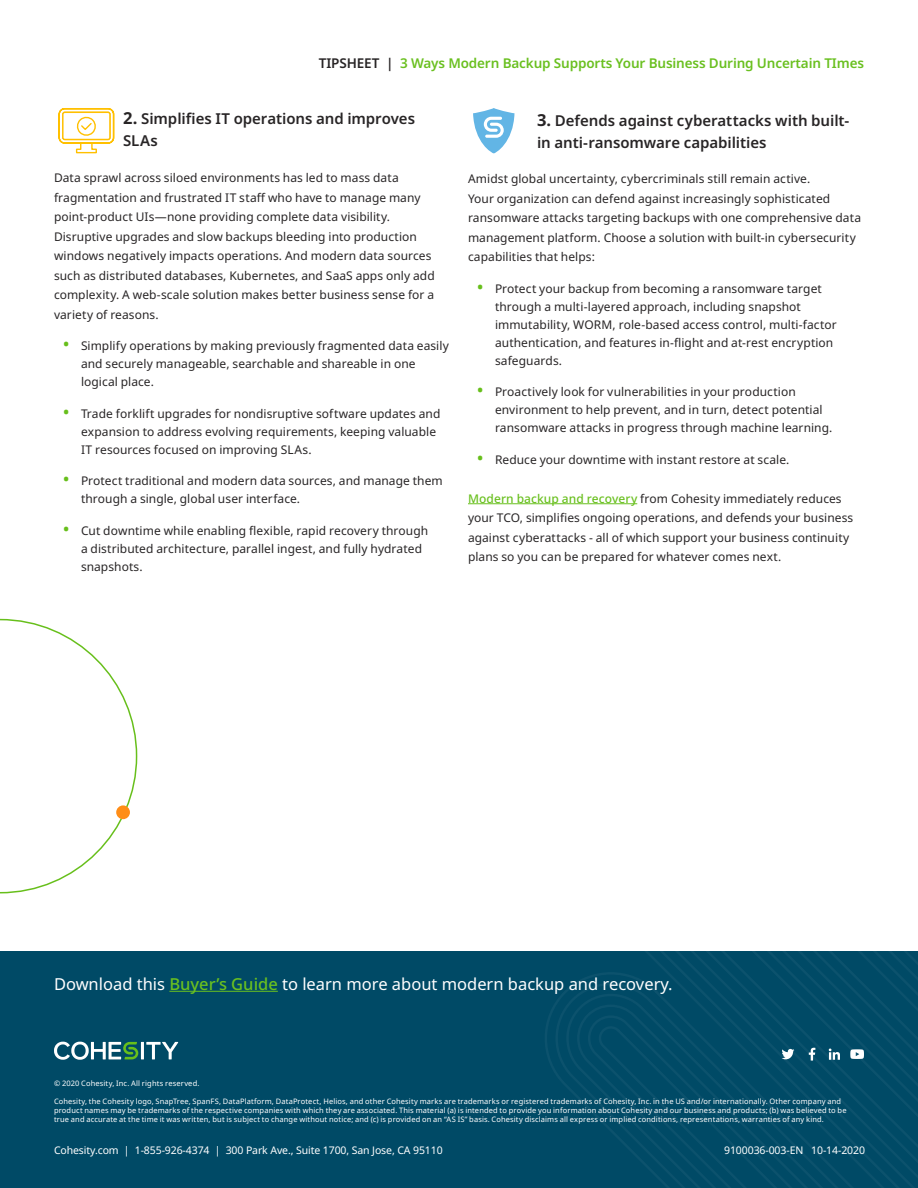
<style>
.page{position:relative;width:918px;height:1188px;background:#fff}
.page>*{position:absolute;margin:0;border:0;box-sizing:border-box;transform-origin:0 0}
.t1{font:16.5px "Noto Sans";color:#fff}
.Subtitle_3_TS{font:600 15px/22.5px "Noto Sans";letter-spacing:-.005em;color:#282526}
.t2{font:600 13.5px "Noto Sans";letter-spacing:-.01em;color:#6ac020}
.Body{font:12px/19.5px "Noto Sans";letter-spacing:.005em;color:#282526}
.t3{font:10.5px "Noto Sans";letter-spacing:-.01em;color:#fff}
.t4{font:7.5px/9px "Noto Sans";letter-spacing:.015em;color:#fff}
.s1{color:#282526}
.s2{font-weight:700;font-size:16.5px}
.s3{font-weight:600;font-size:16.5px;color:#67bf1b}
.s4{font-weight:500;color:#6ac020}
</style>
<div class="page">
<div style="left:0;top:952px;width:918px;height:236px;background:#004a66"></div>
<svg style="left:545px;top:973px;width:78px;height:170px"></svg>
<svg style="left:623px;top:951px;width:295px;height:237px"></svg>
<hr style="left:141px;top:1042px;width:3px;height:17px;background:#fff">
<svg style="left:146px;top:1042px;width:32px;height:17px"></svg>
<svg style="left:54px;top:1042px;width:84px;height:18px"></svg>
<hr style="left:468px;top:503px;width:169px;height:1px;background:#6ac020">
<svg style="left:58px;top:108px;width:57px;height:46px"></svg>
<svg style="left:473px;top:108px;width:42px;height:45px"></svg>
<svg style="left:751px;top:951px;width:167px;height:219px"></svg>
<svg style="left:0;top:619px;width:137px;height:274px"></svg>
<div style="left:116px;top:805px;width:14px;height:14px;background:#ff8d17;border-radius:50%"></div>
<hr style="left:169px;top:991px;width:109px;height:1px;background:#6ac020">
<p class="t2" style="left:319px;top:54px;width:547px"><span class="s1">TIPSHEET |</span> 3 Ways Modern Backup Supports Your Business During Uncertain TImes</p>
<p class="Subtitle_3_TS" style="left:123px;top:108px;width:294px"><span class="s2">2.</span> Simplifies IT operations and improves<br>SLAs</p>
<p class="Body" style="left:54px;top:168px;width:382px">Data sprawl across siloed environments has led to mass data fragmentation and frustrated IT staff who have to manage many point-product UIs—none providing complete data visibility.<br>Disruptive upgrades and slow backups bleeding into production windows negatively impacts operations. And modern data sources such as distributed databases, Kubernetes, and SaaS apps only add complexity. A web-scale solution makes better business sense for a variety of reasons.</p>
<p class="Body" style="left:81px;top:337px;width:369px;line-height:18px;text-indent:-18px"><span class="s3">•</span> Simplify operations by making previously fragmented data easily and securely manageable, searchable and shareable in one logical place.</p>
<p class="Body" style="left:81px;top:404px;width:361px;line-height:18px;text-indent:-18px"><span class="s3">•</span> Trade forklift upgrades for nondisruptive software updates and expansion to address evolving requirements, keeping valuable<br>IT resources focused on improving SLAs.</p>
<p class="Body" style="left:81px;top:472px;width:363px;line-height:18px;text-indent:-18px"><span class="s3">•</span> Protect traditional and modern data sources, and manage them through a single, global user interface.</p>
<p class="Body" style="left:81px;top:521px;width:349px;line-height:18px;text-indent:-18px"><span class="s3">•</span> Cut downtime while enabling flexible, rapid recovery through a distributed architecture, parallel ingest, and fully hydrated snapshots.</p>
<p class="Subtitle_3_TS" style="left:537px;top:109px;width:314px"><span class="s2">3.</span> Defends against cyberattacks with built&shy;in anti-ransomware capabilities</p>
<p class="Body" style="left:468px;top:170px;width:395px">Amidst global uncertainty, cybercriminals still remain active.<br>Your organization can defend against increasingly sophisticated ransomware attacks targeting backups with one comprehensive data management platform. Choose a solution with built-in cybersecurity capabilities that helps:</p>
<p class="Body" style="left:495px;top:280px;width:343px;line-height:18px;text-indent:-18px"><span class="s3">•</span> Protect your backup from becoming a ransomware target through a multi-layered approach, including snapshot immutability, WORM, role-based access control, multi-factor authentication, and features in-flight and at-rest encryption safeguards.</p>
<p class="Body" style="left:495px;top:383px;width:339px;line-height:18px;text-indent:-18px"><span class="s3">•</span> Proactively look for vulnerabilities in your production environment to help prevent, and in turn, detect potential ransomware attacks in progress through machine learning.</p>
<p class="Body" style="left:477px;top:450px;width:314px"><span class="s3">•</span> Reduce your downtime with instant restore at scale.</p>
<p class="Body" style="left:468px;top:489px;width:387px"><span class="s4">Modern backup and recovery</span> from Cohesity immediately reduces your TCO, simplifies ongoing operations, and defends your business against cyberattacks - all of which support your business continuity plans so you can be prepared for whatever comes next.</p>
<p class="t1" style="left:54px;top:972px;width:620px">Download this <span class="s4">Buyer’s Guide</span> to learn more about modern backup and recovery.</p>
<p class="t4" style="left:54px;top:1079px;width:147px">© 2020 Cohesity, Inc. All rights reserved.</p>
<p class="t4" style="left:54px;top:1097px;width:794px">Cohesity, the Cohesity logo, SnapTree, SpanFS, DataPlatform, DataProtect, Helios, and other Cohesity marks are trademarks or registered trademarks of Cohesity, Inc. in the US and/or internationally. Other company and product names may be trademarks of the respective companies with which they are associated. This material (a) is intended to provide you information about Cohesity and our business and products; (b) was believed to be true and accurate at the time it was written, but is subject to change without notice; and (c) is provided on an “AS IS” basis. Cohesity disclaims all express or implied conditions, representations, warranties of any kind.</p>
<p class="t3" style="left:54px;top:1143px;width:390px">Cohesity.com | 1-855-926-4374 | 300 Park Ave., Suite 1700, San Jose, CA 95110</p>
<p class="t3" style="left:724px;top:1143px;width:142px">9100036-003-EN 10-14-2020</p>
</div>
